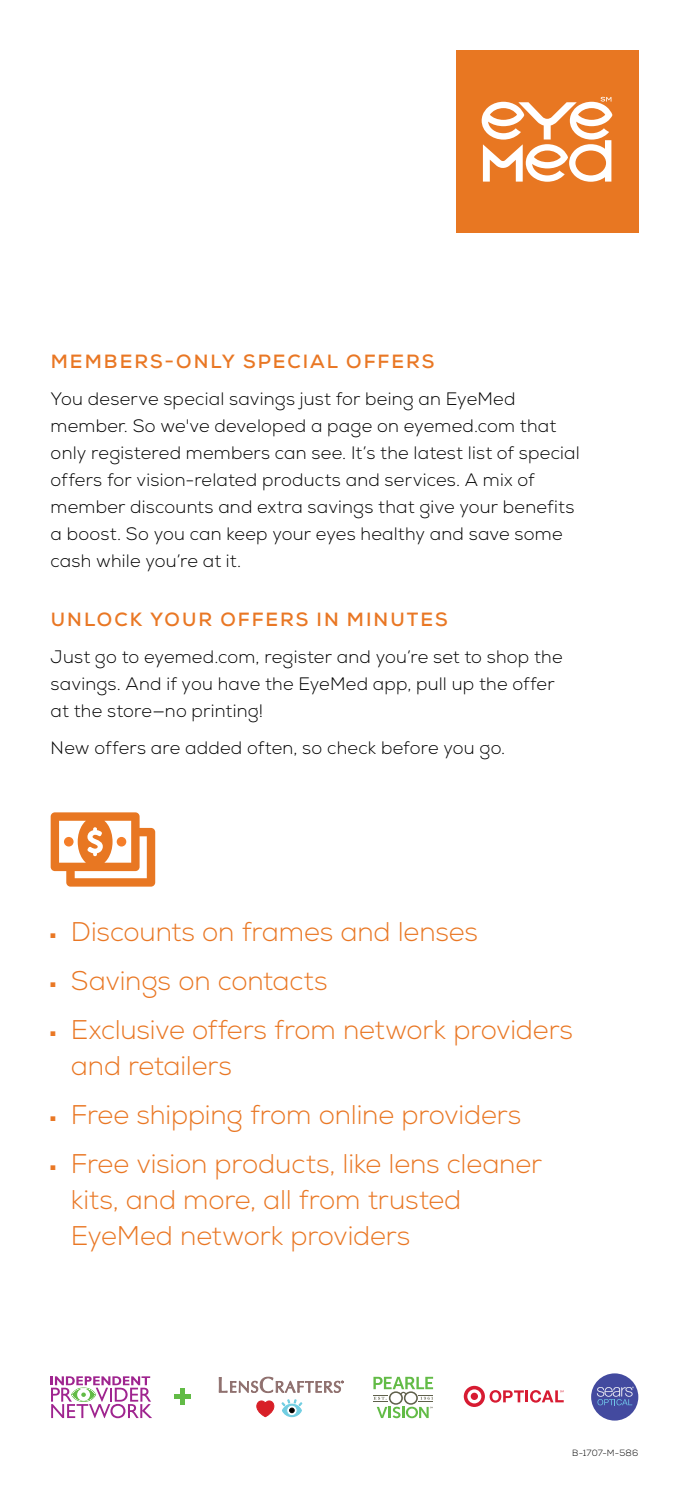
<style>
.page{position:relative;width:689px;height:1499px;background:#fff}
.page>*{position:absolute;margin:0;border:0;box-sizing:border-box;transform-origin:0 0}
.t1{font:300 27px/36px "Nexa";letter-spacing:-.005em;color:#e97724}
.t2{font:700 19.12px "Nexa";letter-spacing:.105em;color:#e97724}
.t3{font:300 18px/27px "Nexa";letter-spacing:.015em;color:#000}
.t4{font:300 9px "Nexa";letter-spacing:.015em;color:#000}
</style>
<div class="page">
<svg style="left:463px;top:1385px;width:100px;height:22px"></svg>
<svg style="left:373px;top:1376px;width:60px;height:42px"></svg>
<svg style="left:51px;top:1376px;width:101px;height:42px"></svg>
<svg style="left:219px;top:1377px;width:124px;height:15px"></svg>
<svg style="left:257px;top:1400px;width:17px;height:16px"></svg>
<svg style="left:282px;top:1399px;width:20px;height:17px"></svg>
<div style="left:591px;top:1373px;width:47px;height:47px;background:#434a9f;border-radius:50%"></div>
<svg style="left:593px;top:1385px;width:40px;height:20px"></svg>
<div style="left:180px;top:1387px;width:5px;height:17px;background:#62bb46"></div>
<div style="left:174px;top:1393px;width:17px;height:5px;background:#62bb46"></div>
<svg style="left:51px;top:812px;width:104px;height:74px"></svg>
<div style="left:64px;top:837px;width:10px;height:9px;background:#f57e29;border-radius:50%"></div>
<div style="left:117px;top:837px;width:9px;height:9px;background:#f57e29;border-radius:50%"></div>
<div style="left:456px;top:51px;width:182px;height:182px;background:#e87722"></div>
<svg style="left:481px;top:97px;width:131px;height:85px"></svg>
<p class="t2" style="left:51px;top:349px;width:385px">MEMBERS-ONLY SPECIAL OFFERS</p>
<p class="t3" style="left:51px;top:386px;width:530px">You deserve special savings just for being an EyeMed member. So we've developed a page on eyemed.com that only registered members can see. It’s the latest list of special offers for vision-related products and services. A mix of member discounts and extra savings that give your benefits a boost. So you can keep your eyes healthy and save some cash while you’re at it.</p>
<p class="t2" style="left:51px;top:607px;width:398px">UNLOCK YOUR OFFERS IN MINUTES</p>
<p class="t3" style="left:51px;top:643px;width:513px">Just go to eyemed.com, register and you’re set to shop the savings. And if you have the EyeMed app, pull up the offer at the store—no printing!</p>
<p class="t3" style="left:51px;top:735px;width:456px">New offers are added often, so check before you go.</p>
<h1 class="t1" style="left:51px;top:915px;width:429px">■ Discounts on frames and lenses</h1>
<h1 class="t1" style="left:51px;top:964px;width:278px">■ Savings on contacts</h1>
<h1 class="t1" style="left:71px;top:1012px;width:503px;text-indent:-20px">■ Exclusive offers from network providers and retailers</h1>
<h1 class="t1" style="left:51px;top:1097px;width:472px">■ Free shipping from online providers</h1>
<h1 class="t1" style="left:71px;top:1146px;width:472px;text-indent:-20px">■ Free vision products, like lens cleaner kits, and more, all from trusted<br>EyeMed network providers</h1>
<p class="t4" style="left:572px;top:1447px;width:67px">B-1707-M-586</p>
</div>
